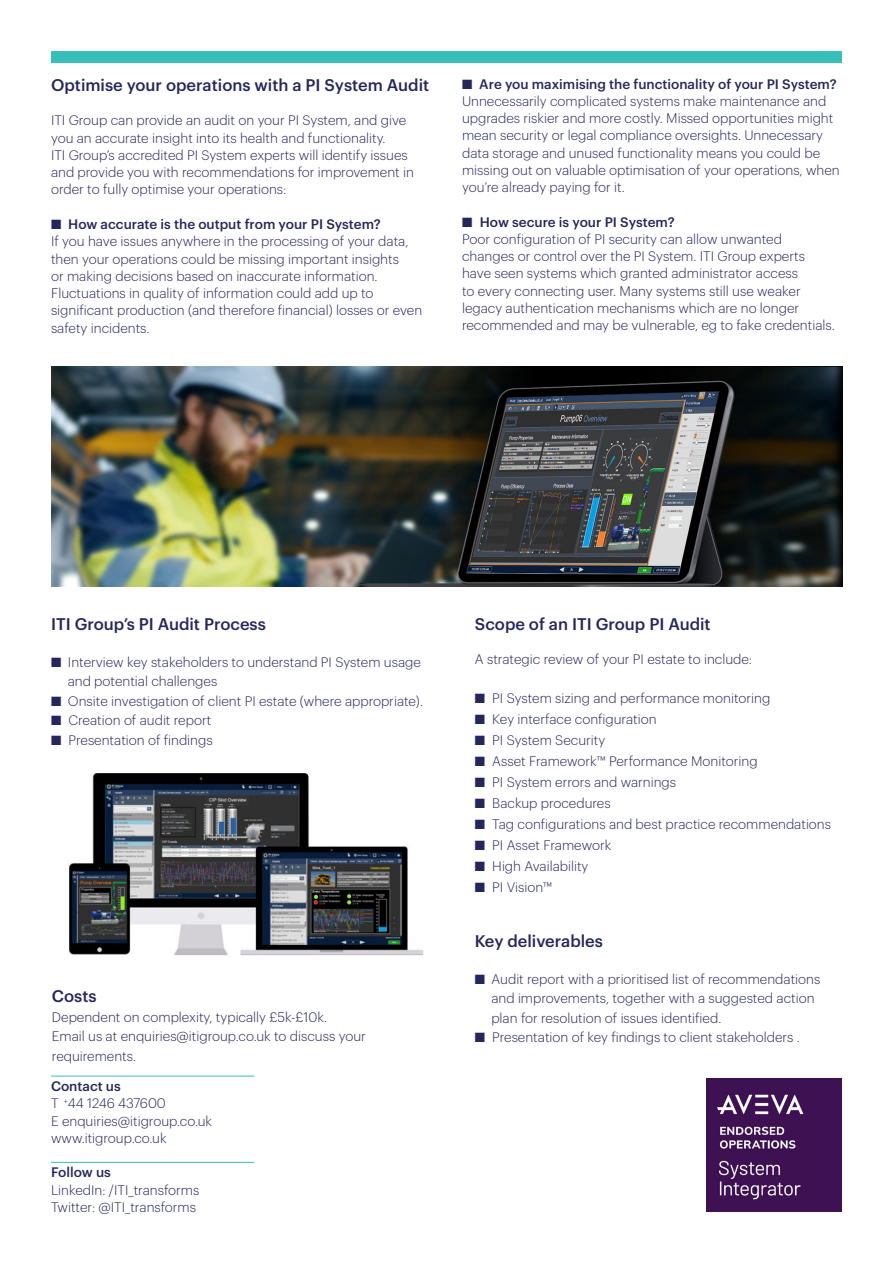
<style>
.page{position:relative;width:893px;height:1263px;background:#fff}
.page>*{position:absolute;margin:0;border:0;box-sizing:border-box;transform-origin:0 0}
.t1{font:500 16.5px "Graphik";color:#25275c}
.t2{font:300 13.5px/17.2px "Graphik";color:#25275c}
.t3{font:500 13.5px "Graphik";color:#25275c}
.s1{font-weight:500}
</style>
<div class="page">
<div style="left:51px;top:51px;width:791px;height:12px;background:#38beb9"></div>
<hr style="left:51px;top:1076px;width:203px;height:1px;background:#38beb9">
<hr style="left:51px;top:1162px;width:203px;height:1px;background:#38beb9">
<img style="left:706px;top:1078px;width:136px;height:134px">
<img style="left:51px;top:367px;width:791px;height:219px">
<img style="left:69px;top:773px;width:355px;height:183px">
<p class="t1" style="left:51px;top:78px;width:380px">Optimise your operations with a PI System Audit</p>
<p class="t2" style="left:51px;top:113px;width:364px">ITI Group can provide an audit on your PI System, and give you an accurate insight into its health and functionality.<br>ITI Group’s accredited PI System experts will identify issues and provide you with recommendations for improvement in order to fully optimise your operations:</p>
<p class="t2" style="left:51px;top:216px;width:373px">■ <span class="s1">How accurate is the output from your PI System?<br></span>If you have issues anywhere in the processing of your data, then your operations could be missing important insights<br>or making decisions based on inaccurate information.<br>Fluctuations in quality of information could add up to significant production (and therefore financial) losses or even safety incidents.</p>
<p class="t2" style="left:462px;top:76px;width:379px">■ <span class="s1">Are you maximising the functionality of your PI System?<br></span>Unnecessarily complicated systems make maintenance and upgrades riskier and more costly. Missed opportunities might mean security or legal compliance oversights. Unnecessary data storage and unused functionality means you could be missing out on valuable optimisation of your operations, when you’re already paying for it.</p>
<p class="t2" style="left:462px;top:214px;width:374px">■ <span class="s1">How secure is your PI System?<br></span>Poor configuration of PI security can allow unwanted changes or control over the PI System. ITI Group experts have seen systems which granted administrator access<br>to every connecting user. Many systems still use weaker legacy authentication mechanisms which are no longer recommended and may be vulnerable, eg to fake credentials.</p>
<p class="t1" style="left:51px;top:617px;width:216px">ITI Group’s PI Audit Process</p>
<p class="t2" style="left:68px;top:653px;width:355px;line-height:19.5px;text-indent:-17px">■ Interview key stakeholders to understand PI System usage and potential challenges</p>
<p class="t2" style="left:51px;top:693px;width:374px">■ Onsite investigation of client PI estate (where appropriate).</p>
<p class="t2" style="left:51px;top:713px;width:162px">■ Creation of audit report</p>
<p class="t2" style="left:51px;top:732px;width:163px">■ Presentation of findings</p>
<p class="t1" style="left:52px;top:989px;width:46px">Costs</p>
<p class="t2" style="left:52px;top:1008px;width:315px;line-height:19.5px">Dependent on complexity, typically £5k-£10k.<br>Email us at enquiries@itigroup.co.uk to discuss your requirements.</p>
<p class="t2" style="left:51px;top:1078px;width:163px"><span class="s1">Contact us<br></span>T <sup>+</sup>44 1246 437600<br>E enquiries@itigroup.co.uk www.itigroup.co.uk</p>
<p class="t3" style="left:51px;top:1167px;width:61px">Follow us</p>
<p class="t2" style="left:51px;top:1182px;width:150px">LinkedIn: /ITI_transforms<br>Twitter: @ITI_transforms</p>
<p class="t1" style="left:475px;top:617px;width:237px">Scope of an ITI Group PI Audit</p>
<p class="t2" style="left:475px;top:652px;width:279px">A strategic review of your PI estate to include:</p>
<p class="t2" style="left:475px;top:690px;width:297px">■ PI System sizing and performance monitoring</p>
<p class="t2" style="left:475px;top:711px;width:183px">■ Key interface configuration</p>
<p class="t2" style="left:475px;top:732px;width:132px">■ PI System Security</p>
<p class="t2" style="left:475px;top:753px;width:284px">■ Asset Framework™ Performance Monitoring</p>
<p class="t2" style="left:475px;top:774px;width:203px">■ PI System errors and warnings</p>
<p class="t2" style="left:475px;top:795px;width:137px">■ Backup procedures</p>
<p class="t2" style="left:475px;top:816px;width:358px">■ Tag configurations and best practice recommendations</p>
<p class="t2" style="left:475px;top:837px;width:138px">■ PI Asset Framework</p>
<p class="t2" style="left:475px;top:858px;width:115px">■ High Availability</p>
<p class="t2" style="left:475px;top:879px;width:78px">■ PI Vision™</p>
<p class="t1" style="left:475px;top:934px;width:130px">Key deliverables</p>
<p class="t2" style="left:491px;top:970px;width:330px;line-height:19.5px;text-indent:-17px">■ Audit report with a prioritised list of recommendations and improvements, together with a suggested action plan for resolution of issues identified.</p>
<p class="t2" style="left:475px;top:1029px;width:327px">■ Presentation of key findings to client stakeholders .</p>
</div>
